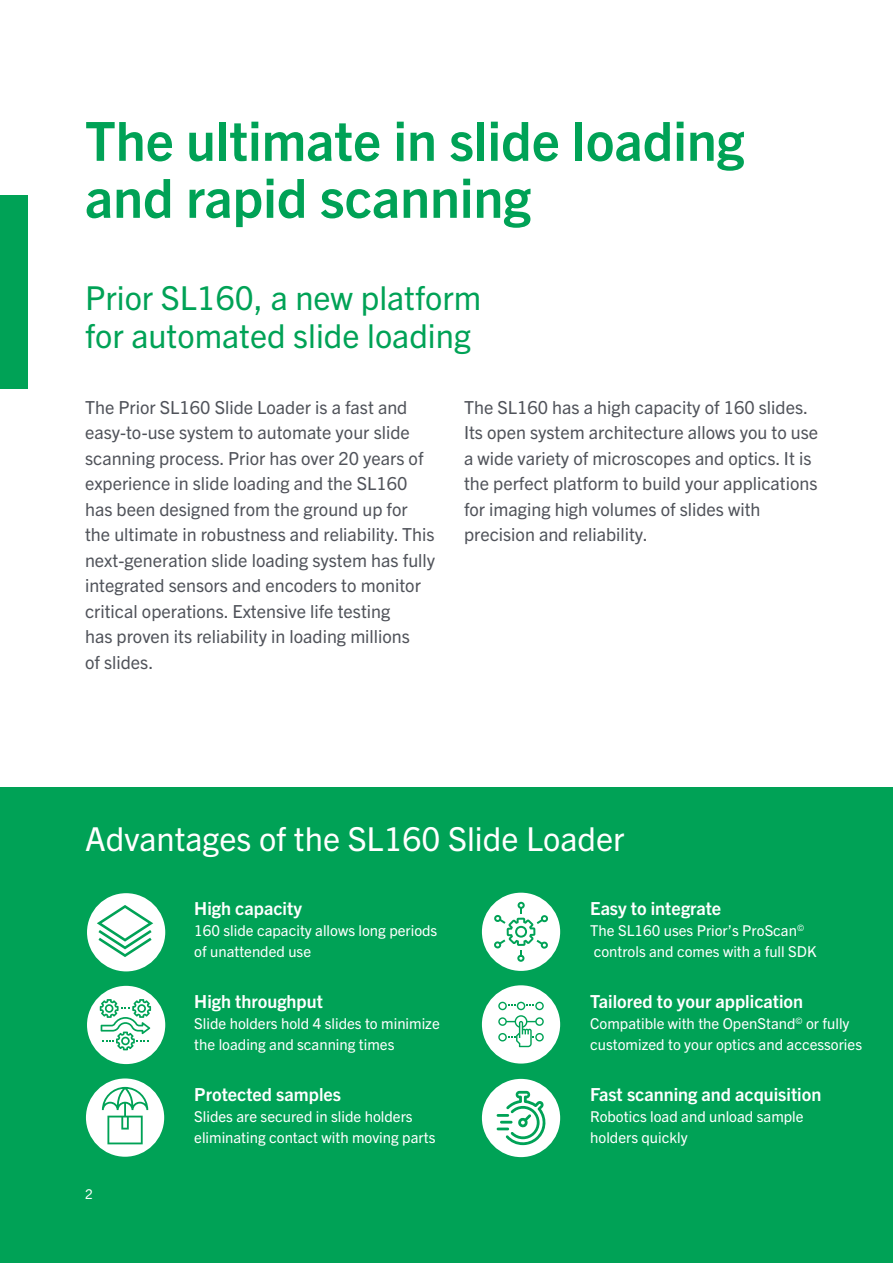
<style>
.page{position:relative;width:893px;height:1263px;background:#fff}
.page>*{position:absolute;margin:0;border:0;box-sizing:border-box;transform-origin:0 0}
.Headline_-_green_bol{font:700 54px/57px "Trade Gothic Next LT Pro";color:#00a256}
.Header_-_green_18pt{font:33px/37.5px "Trade Gothic Next LT Pro";color:#00a256}
.Header_-_green_18pt-2{font:33px "Trade Gothic Next LT Pro";color:#fff}
.t1{font:18px/25.5px "Trade Gothic Next LT Pro";color:#50535a}
.t2{font:700 18px "Trade Gothic Next LT Pro";color:#fff}
.t3{font:15px/21px "Trade Gothic Next LT Pro";color:#fff}
.t4{font:13.5px "Trade Gothic Next LT Pro";color:#fff}
</style>
<div class="page">
<div style="left:0;top:196px;width:28px;height:193px;background:#00a256"></div>
<div style="left:0;top:787px;width:893px;height:476px;background:#00a256"></div>
<div style="left:87px;top:893px;width:78px;height:78px;background:#fff;border-radius:50%"></div>
<svg style="left:97px;top:905px;width:56px;height:52px"></svg>
<div style="left:87px;top:986px;width:78px;height:78px;background:#fff;border-radius:50%"></div>
<div style="left:86px;top:1078px;width:78px;height:79px;background:#fff;border-radius:50%"></div>
<svg style="left:100px;top:999px;width:51px;height:51px"></svg>
<svg style="left:102px;top:1087px;width:46px;height:57px"></svg>
<div style="left:482px;top:893px;width:78px;height:78px;background:#fff;border-radius:50%"></div>
<svg style="left:494px;top:902px;width:54px;height:60px"></svg>
<div style="left:482px;top:985px;width:78px;height:78px;background:#fff;border-radius:50%"></div>
<svg style="left:498px;top:1002px;width:46px;height:45px"></svg>
<div style="left:482px;top:1079px;width:78px;height:78px;background:#fff;border-radius:50%"></div>
<svg style="left:497px;top:1091px;width:49px;height:54px"></svg>
<p class="Headline_-_green_bol" style="left:85px;top:109px;width:661px">The ultimate in slide loading and rapid scanning</p>
<p class="Header_-_green_18pt" style="left:85px;top:277px;width:398px">Prior SL160, a new platform for automated slide loading</p>
<p class="t1" style="left:85px;top:393px;width:352px">The Prior SL160 Slide Loader is a fast and easy-to-use system to automate your slide scanning process. Prior has over 20 years of experience in slide loading and the SL160 has been designed from the ground up for the ultimate in robustness and reliability. This next-generation slide loading system has fully integrated sensors and encoders to monitor critical operations. Extensive life testing<br>has proven its reliability in loading millions<br>of slides.</p>
<p class="t1" style="left:464px;top:393px;width:356px">The SL160 has a high capacity of 160 slides.<br>Its open system architecture allows you to use a wide variety of microscopes and optics. It is the perfect platform to build your applications for imaging high volumes of slides with precision and reliability.</p>
<p class="Header_-_green_18pt-2" style="left:85px;top:815px;width:541px">Advantages of the SL160 Slide Loader</p>
<p class="t4" style="left:85px;top:1185px;width:9px">2</p>
<p class="t2" style="left:194px;top:896px;width:109px">High capacity</p>
<p class="t3" style="left:194px;top:919px;width:245px">160 slide capacity allows long periods of unattended use</p>
<p class="t2" style="left:194px;top:989px;width:130px">High throughput</p>
<p class="t3" style="left:194px;top:1012px;width:247px">Slide holders hold 4 slides to minimize the loading and scanning times</p>
<p class="t2" style="left:194px;top:1082px;width:148px">Protected samples</p>
<p class="t3" style="left:194px;top:1105px;width:243px">Slides are secured in slide holders eliminating contact with moving parts</p>
<p class="t2" style="left:590px;top:896px;width:133px">Easy to integrate</p>
<p class="t3" style="left:590px;top:919px;width:228px">The SL160 uses Prior’s ProScan<sup>© </sup>controls and comes with a full SDK</p>
<p class="t2" style="left:590px;top:989px;width:214px">Tailored to your application</p>
<p class="t3" style="left:590px;top:1012px;width:273px">Compatible with the OpenStand<sup>©</sup> or fully customized to your optics and accessories</p>
<p class="t2" style="left:590px;top:1082px;width:233px">Fast scanning and acquisition</p>
<p class="t3" style="left:590px;top:1105px;width:215px">Robotics load and unload sample holders quickly</p>
</div>
